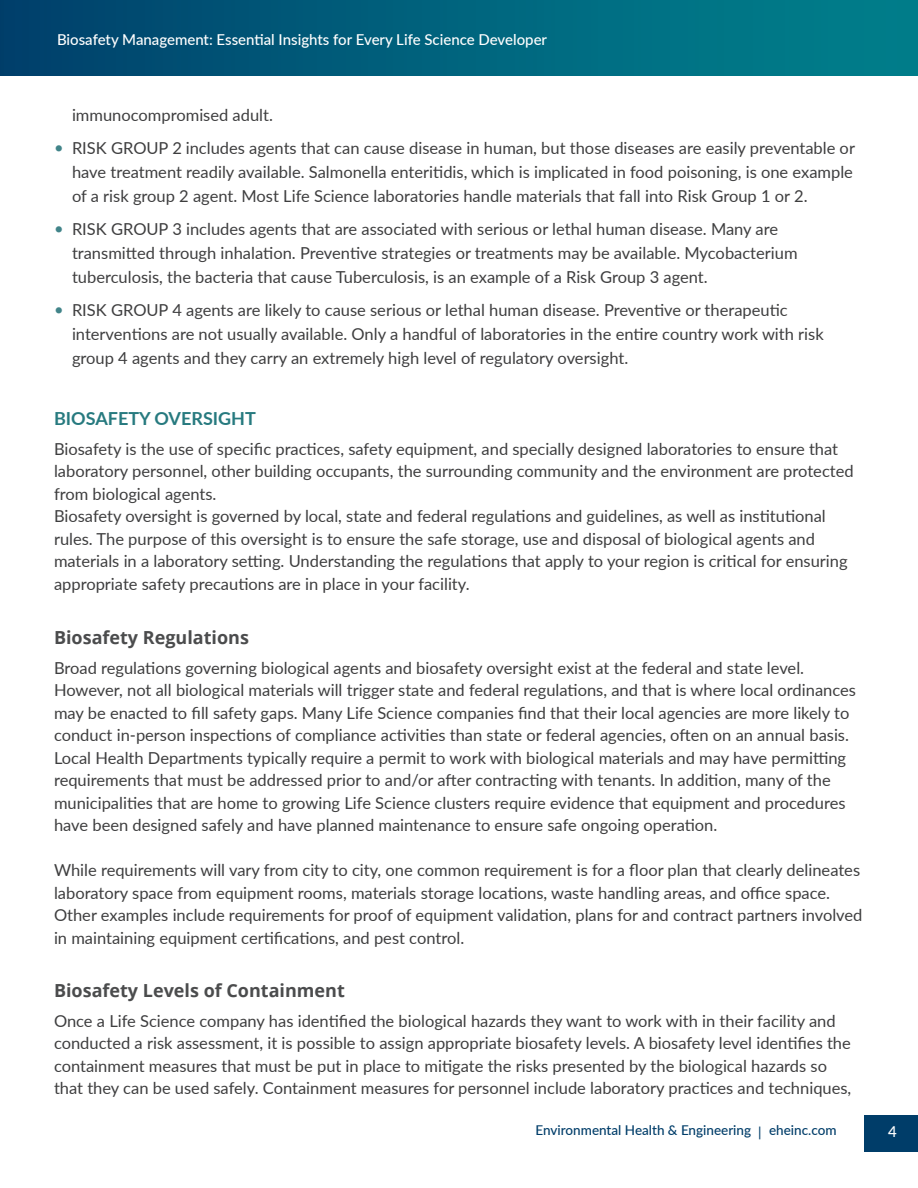
<style>
.page{position:relative;width:918px;height:1188px;background:#fff}
.page>*{position:absolute;margin:0;border:0;box-sizing:border-box;transform-origin:0 0}
.subtitle_2{font:700 18px "Open Sans";color:#4b4c4d}
.subtitle{font:700 18px "Lato";color:#277a7f}
.Body{font:16.5px/22.5px "Lato";color:#3e3e3f}
.t1{font:500 15px "Lato";color:#fff}
.t2{font:500 13.5px "Lato";color:#003d69}
.s1{color:#418489}
</style>
<div class="page">
<div style="left:0;top:0;width:918px;height:76px;background:linear-gradient(to right,#00426c,#00838d)"></div>
<div style="left:864px;top:1115px;width:54px;height:37px;background:#003d69"></div>
<p class="t1" style="left:57px;top:29px;width:492px">Biosafety Management: Essential Insights for Every Life Science Developer</p>
<p class="Body" style="left:72px;top:103px;width:202px">immunocompromised adult.</p>
<p class="Body" style="left:72px;top:136px;width:785px;line-height:24px;text-indent:-18px"><span class="s1">•</span> RISK GROUP 2 includes agents that can cause disease in human, but those diseases are easily preventable or have treatment readily available. Salmonella enteritidis, which is implicated in food poisoning, is one example of a risk group 2 agent. Most Life Science laboratories handle materials that fall into Risk Group 1 or 2.</p>
<p class="Body" style="left:72px;top:217px;width:727px;line-height:24px;text-indent:-18px"><span class="s1">•</span> RISK GROUP 3 includes agents that are associated with serious or lethal human disease. Many are transmitted through inhalation. Preventive strategies or treatments may be available. Mycobacterium tuberculosis, the bacteria that cause Tuberculosis, is an example of a Risk Group 3 agent.</p>
<p class="Body" style="left:72px;top:298px;width:753px;line-height:24px;text-indent:-18px"><span class="s1">•</span> RISK GROUP 4 agents are likely to cause serious or lethal human disease. Preventive or therapeutic interventions are not usually available. Only a handful of laboratories in the entire country work with risk group 4 agents and they carry an extremely high level of regulatory oversight.</p>
<p class="subtitle" style="left:54px;top:405px;width:203px">BIOSAFETY OVERSIGHT</p>
<p class="Body" style="left:54px;top:437px;width:801px">Biosafety is the use of specific practices, safety equipment, and specially designed laboratories to ensure that laboratory personnel, other building occupants, the surrounding community and the environment are protected from biological agents.</p>
<p class="Body" style="left:54px;top:504px;width:795px">Biosafety oversight is governed by local, state and federal regulations and guidelines, as well as institutional rules. The purpose of this oversight is to ensure the safe storage, use and disposal of biological agents and materials in a laboratory setting. Understanding the regulations that apply to your region is critical for ensuring appropriate safety precautions are in place in your facility.</p>
<p class="subtitle_2" style="left:54px;top:625px;width:196px">Biosafety Regulations</p>
<p class="Body" style="left:54px;top:656px;width:803px">Broad regulations governing biological agents and biosafety oversight exist at the federal and state level.<br>However, not all biological materials will trigger state and federal regulations, and that is where local ordinances may be enacted to fill safety gaps. Many Life Science companies find that their local agencies are more likely to conduct in-person inspections of compliance activities than state or federal agencies, often on an annual basis.</p>
<p class="Body" style="left:54px;top:746px;width:794px">Local Health Departments typically require a permit to work with biological materials and may have permitting requirements that must be addressed prior to and/or after contracting with tenants. In addition, many of the municipalities that are home to growing Life Science clusters require evidence that equipment and procedures have been designed safely and have planned maintenance to ensure safe ongoing operation.</p>
<p class="Body" style="left:54px;top:858px;width:810px">While requirements will vary from city to city, one common requirement is for a floor plan that clearly delineates laboratory space from equipment rooms, materials storage locations, waste handling areas, and office space.<br>Other examples include requirements for proof of equipment validation, plans for and contract partners involved in maintaining equipment certifications, and pest control.</p>
<p class="subtitle_2" style="left:54px;top:978px;width:292px">Biosafety Levels of Containment</p>
<p class="Body" style="left:54px;top:1009px;width:799px">Once a Life Science company has identified the biological hazards they want to work with in their facility and conducted a risk assessment, it is possible to assign appropriate biosafety levels. A biosafety level identifies the containment measures that must be put in place to mitigate the risks presented by the biological hazards so that they can be used safely. Containment measures for personnel include laboratory practices and techniques,</p>
<p class="t2" style="left:536px;top:1121px;width:302px">Environmental Health &amp; Engineering | eheinc.com</p>
<p class="t1" style="left:888px;top:1120px;width:10px">4</p>
</div>
